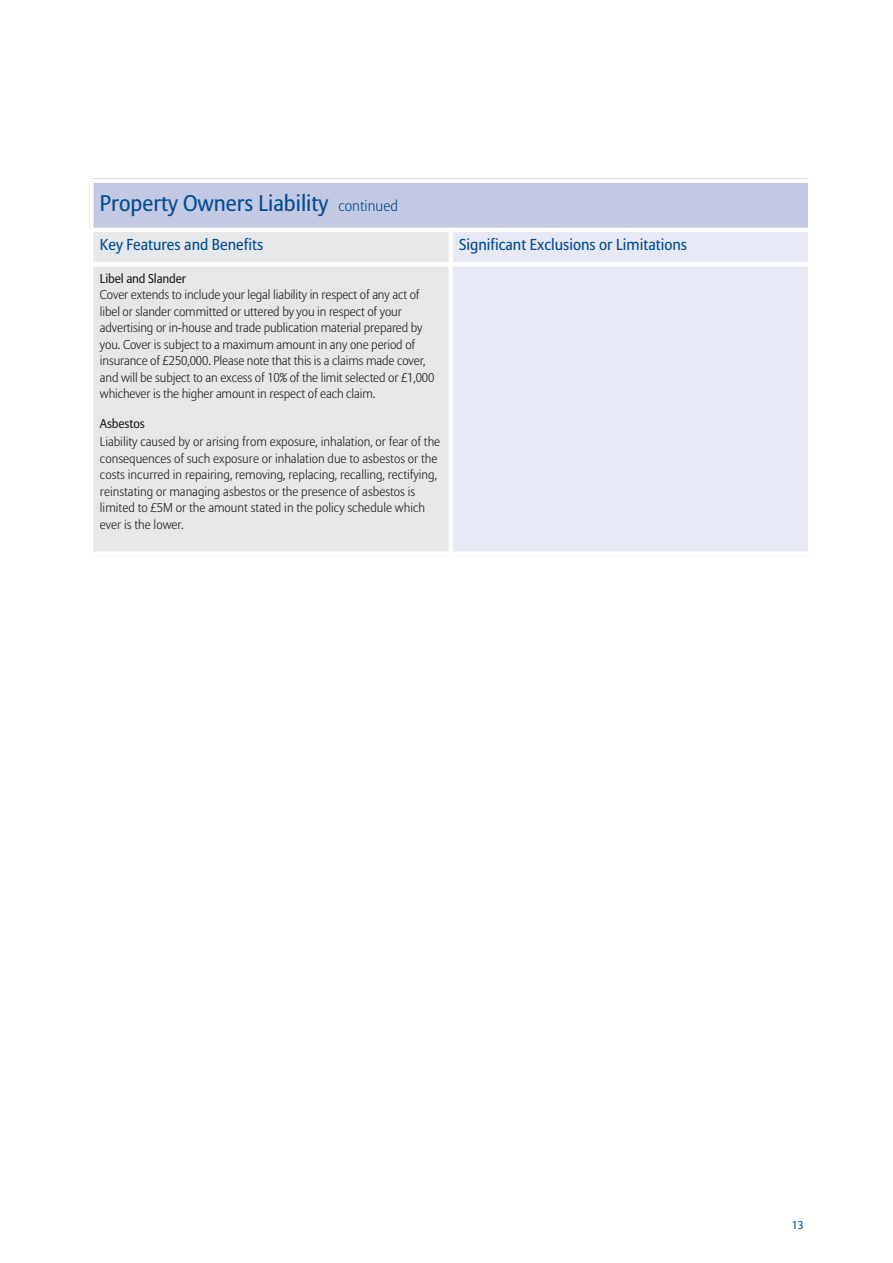
<style>
.page{position:relative;width:893px;height:1263px;background:#fff}
.page>*{position:absolute;margin:0;border:0;box-sizing:border-box;transform-origin:0 0}
.t1{font:22.5px "Allianz Sans";color:#014d95}
.t2{font:15.75px "Allianz Sans";color:#014d95}
.t3{font:300 12.75px/16.5px "Allianz Sans";letter-spacing:-.01em;color:#231f20}
.t4{font:12.75px "Allianz Sans";letter-spacing:-.01em;color:#231f20}
.t5{font:11.25px "Allianz Sans";color:#014d95}
.s1{font-weight:300;font-size:15px}
</style>
<div class="page">
<div style="left:89px;top:179px;width:721px;height:51px;background:#c3c9e2"></div>
<div style="left:89px;top:230px;width:362px;height:34px;background:#e6e7e9"></div>
<div style="left:451px;top:230px;width:361px;height:34px;background:#e6e8f3"></div>
<div style="left:89px;top:264px;width:362px;height:292px;background:#e6e7e9"></div>
<div style="left:451px;top:264px;width:361px;height:292px;background:#e6e8f3"></div>
<div style="left:89px;top:179px;width:5px;height:377px;background:#fff"></div>
<hr style="left:449px;top:228px;width:4px;height:328px;background:#fff">
<hr style="left:808px;top:179px;width:4px;height:377px;background:#fff">
<hr style="left:89px;top:179px;width:723px;height:4px;background:#fff">
<hr style="left:89px;top:228px;width:723px;height:4px;background:#fff">
<div style="left:89px;top:262px;width:723px;height:5px;background:#fff"></div>
<div style="left:89px;top:551px;width:723px;height:5px;background:#fff"></div>
<h1 class="t1" style="left:100px;top:194px;width:300px">Property Owners Liability <span class="s1">continued</span></h1>
<p class="t2" style="left:100px;top:238px;width:165px">Key Features and Benefits</p>
<p class="t2" style="left:459px;top:238px;width:229px">Significant Exclusions or Limitations</p>
<p class="t4" style="left:100px;top:273px;width:88px">Libel and Slander</p>
<p class="t3" style="left:100px;top:288px;width:336px">Cover extends to include your legal liability in respect of any act of libel or slander committed or uttered by you in respect of your advertising or in-house and trade publication material prepared by you. Cover is subject to a maximum amount in any one period of insurance of £250,000. Please note that this is a claims made cover, and will be subject to an excess of 10% of the limit selected or £1,000 whichever is the higher amount in respect of each claim.</p>
<p class="t4" style="left:100px;top:418px;width:46px">Asbestos</p>
<p class="t3" style="left:100px;top:434px;width:342px">Liability caused by or arising from exposure, inhalation, or fear of the consequences of such exposure or inhalation due to asbestos or the costs incurred in repairing, removing, replacing, recalling, rectifying, reinstating or managing asbestos or the presence of asbestos is limited to £5M or the amount stated in the policy schedule which ever is the lower.</p>
<p class="t5" style="left:792px;top:1220px;width:13px">13</p>
</div>
